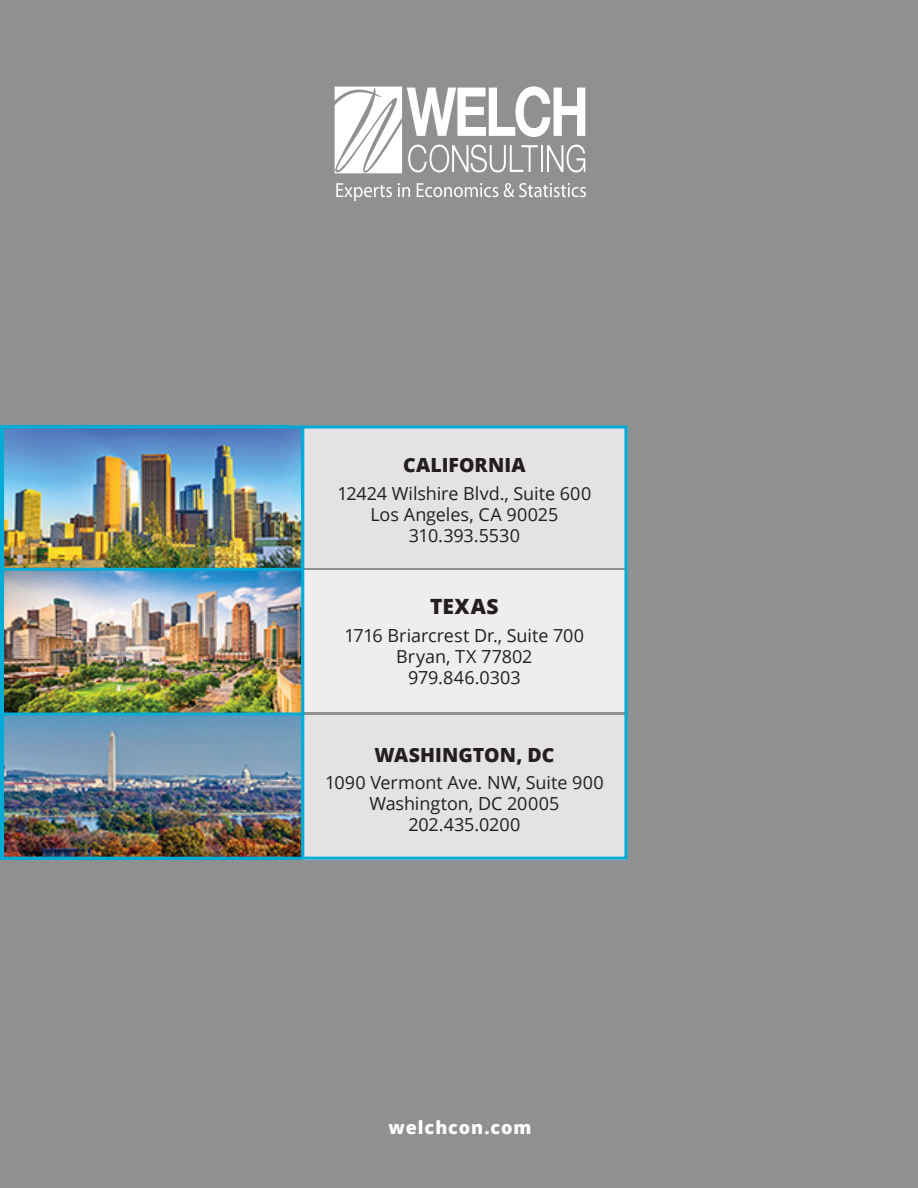
<style>
.page{position:relative;width:918px;height:1188px;background:#8e9091}
.page>*{position:absolute;margin:0;border:0;box-sizing:border-box;transform-origin:0 0}
.City_Name{font:800 21px "Open Sans";letter-spacing:.025em;color:#231f20}
.City_Name-2{font:800 19.5px "Open Sans";letter-spacing:.005em;color:#231f20}
.City_address{font:18px/21px "Open Sans";letter-spacing:-.005em;color:#231f20;text-align:center}
.WEB_address{font:800 18px "Open Sans";letter-spacing:.05em;color:#fff}
</style>
<div class="page">
<img style="left:5px;top:430px;width:295px;height:138px">
<div style="left:1px;top:426px;width:303px;height:147px;border:3px solid #00acd5"></div>
<img style="left:5px;top:716px;width:295px;height:140px">
<div style="left:1px;top:712px;width:303px;height:148px;border:3px solid #00acd5"></div>
<img style="left:5px;top:572px;width:295px;height:140px">
<div style="left:1px;top:568px;width:303px;height:148px;border:3px solid #00acd5"></div>
<div style="left:303px;top:426px;width:323px;height:142px;background:#e4e2e3"></div>
<div style="left:304px;top:571px;width:322px;height:141px;background:#efedee"></div>
<div style="left:304px;top:715px;width:322px;height:145px;background:#e4e2e3"></div>
<div style="left:301px;top:426px;width:326px;height:434px;border:3px solid #00acd5"></div>
<svg style="left:335px;top:86px;width:251px;height:115px"></svg>
<p class="City_Name-2" style="left:403px;top:450px;width:124px">CALIFORNIA</p>
<p class="City_address" style="left:337px;top:482px;width:255px">12424 Wilshire Blvd., Suite 600<br>Los Angeles, CA 90025<br>310.393.5530</p>
<p class="City_Name" style="left:430px;top:591px;width:70px">TEXAS</p>
<p class="City_address" style="left:345px;top:625px;width:241px">1716 Briarcrest Dr., Suite 700<br>Bryan, TX 77802<br>979.846.0303</p>
<p class="City_Name-2" style="left:374px;top:740px;width:182px">WASHINGTON, DC</p>
<p class="City_address" style="left:325px;top:772px;width:280px">1090 Vermont Ave. NW, Suite 900<br>Washington, DC 20005<br>202.435.0200</p>
<p class="WEB_address" style="left:389px;top:1114px;width:144px">welchcon.com</p>
</div>
